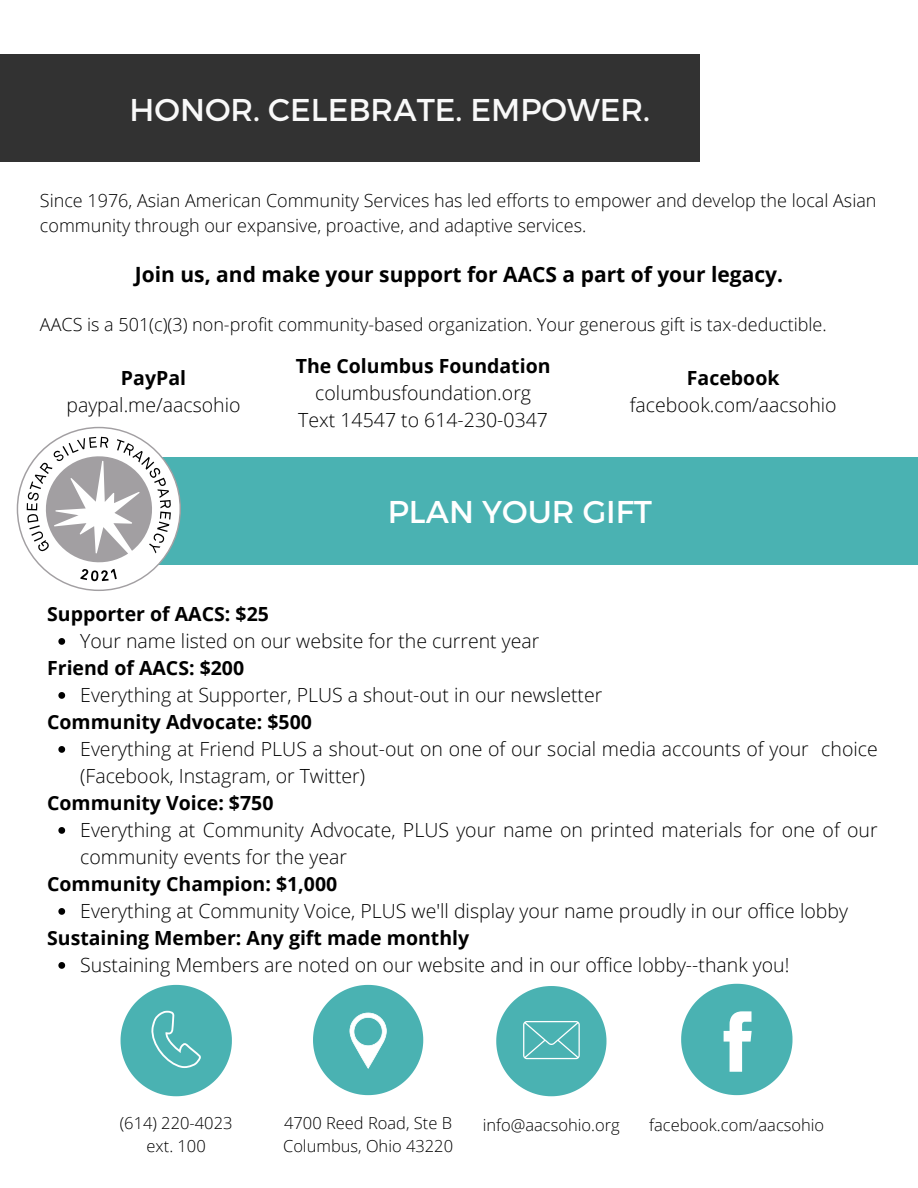
<style>
.page{position:relative;width:918px;height:1188px;background:#fff}
.page>*{position:absolute;margin:0;border:0;box-sizing:border-box;transform-origin:0 0}
.t1{font:31.5px "Montserrat";color:#f9f9f9}
.t2{font:31.5px "Montserrat";color:#fff}
.t3{font:700 21px "Open Sans";color:#000}
.t4{font:300 19.5px/27px "Open Sans";color:#000}
.t5{font:700 19.5px "Open Sans";color:#000}
.t6{font:300 18px/24.8px "Open Sans";color:#000}
.t7{font:300 16.5px "Open Sans";color:#000}
</style>
<div class="page">
<svg style="left:496px;top:986px;width:111px;height:110px"></svg>
<svg style="left:313px;top:985px;width:110px;height:110px"></svg>
<svg style="left:121px;top:985px;width:111px;height:111px"></svg>
<svg style="left:681px;top:984px;width:112px;height:111px"></svg>
<div style="left:121px;top:457px;width:797px;height:107px;background:#4ab2b2"></div>
<div style="left:0;top:54px;width:699px;height:107px;background:#323232"></div>
<svg style="left:58px;top:638px;width:7px;height:7px"></svg>
<svg style="left:58px;top:692px;width:7px;height:7px"></svg>
<svg style="left:58px;top:746px;width:7px;height:7px"></svg>
<svg style="left:58px;top:827px;width:7px;height:7px"></svg>
<svg style="left:58px;top:908px;width:7px;height:7px"></svg>
<svg style="left:58px;top:962px;width:7px;height:7px"></svg>
<svg style="left:17px;top:427px;width:164px;height:164px"></svg>
<p class="t1" style="left:130px;top:89px;width:522px">HONOR. CELEBRATE. EMPOWER.</p>
<p class="t6" style="left:40px;top:188px;width:838px">Since 1976, Asian American Community Services has led efforts to empower and develop the local Asian community through our expansive, proactive, and adaptive services.</p>
<p class="t3" style="left:135px;top:260px;width:650px">Join us, and make your support for AACS a part of your legacy.</p>
<p class="t6" style="left:40px;top:311px;width:788px">AACS is a 501(c)(3) non-profit community-based organization. Your generous gift is tax-deductible.</p>
<p class="t5" style="left:121px;top:365px;width:67px">PayPal</p>
<p class="t4" style="left:66px;top:391px;width:176px">paypal.me/aacsohio</p>
<p class="t5" style="left:296px;top:352px;width:256px">The Columbus Foundation</p>
<p class="t4" style="left:315px;top:378px;width:217px">columbusfoundation.org</p>
<p class="t4" style="left:298px;top:405px;width:251px">Text 14547 to 614-230-0347</p>
<p class="t5" style="left:687px;top:365px;width:94px">Facebook</p>
<p class="t4" style="left:630px;top:391px;width:208px">facebook.com/aacsohio</p>
<p class="t2" style="left:388px;top:492px;width:266px">PLAN YOUR GIFT</p>
<p class="t5" style="left:47px;top:600px;width:223px">Supporter of AACS: $25</p>
<p class="t5" style="left:47px;top:654px;width:199px">Friend of AACS: $200</p>
<p class="t5" style="left:47px;top:708px;width:266px">Community Advocate: $500</p>
<p class="t4" style="left:80px;top:627px;width:461px">Your name listed on our website for the current year</p>
<p class="t4" style="left:80px;top:681px;width:524px">Everything at Supporter, PLUS a shout-out in our newsletter</p>
<p class="t4" style="left:80px;top:735px;width:799px">Everything at Friend PLUS a shout-out on one of our social media accounts of your choice (Facebook, Instagram, or Twitter)</p>
<p class="t4" style="left:80px;top:816px;width:799px">Everything at Community Advocate, PLUS your name on printed materials for one of our community events for the year</p>
<p class="t4" style="left:80px;top:897px;width:769px">Everything at Community Voice, PLUS we'll display your name proudly in our office lobby</p>
<p class="t4" style="left:80px;top:951px;width:711px">Sustaining Members are noted on our website and in our office lobby--thank you!</p>
<p class="t5" style="left:47px;top:789px;width:228px">Community Voice: $750</p>
<p class="t5" style="left:47px;top:870px;width:292px">Community Champion: $1,000</p>
<p class="t5" style="left:47px;top:924px;width:424px">Sustaining Member: Any gift made monthly</p>
<p class="t7" style="left:120px;top:1111px;width:114px">(614) 220-4023</p>
<p class="t7" style="left:147px;top:1134px;width:61px">ext. 100</p>
<p class="t7" style="left:284px;top:1111px;width:169px">4700 Reed Road, Ste B</p>
<p class="t7" style="left:483px;top:1113px;width:139px">info@aacsohio.org</p>
<p class="t7" style="left:283px;top:1134px;width:172px">Columbus, Ohio 43220</p>
<p class="t7" style="left:649px;top:1113px;width:177px">facebook.com/aacsohio</p>
</div>
